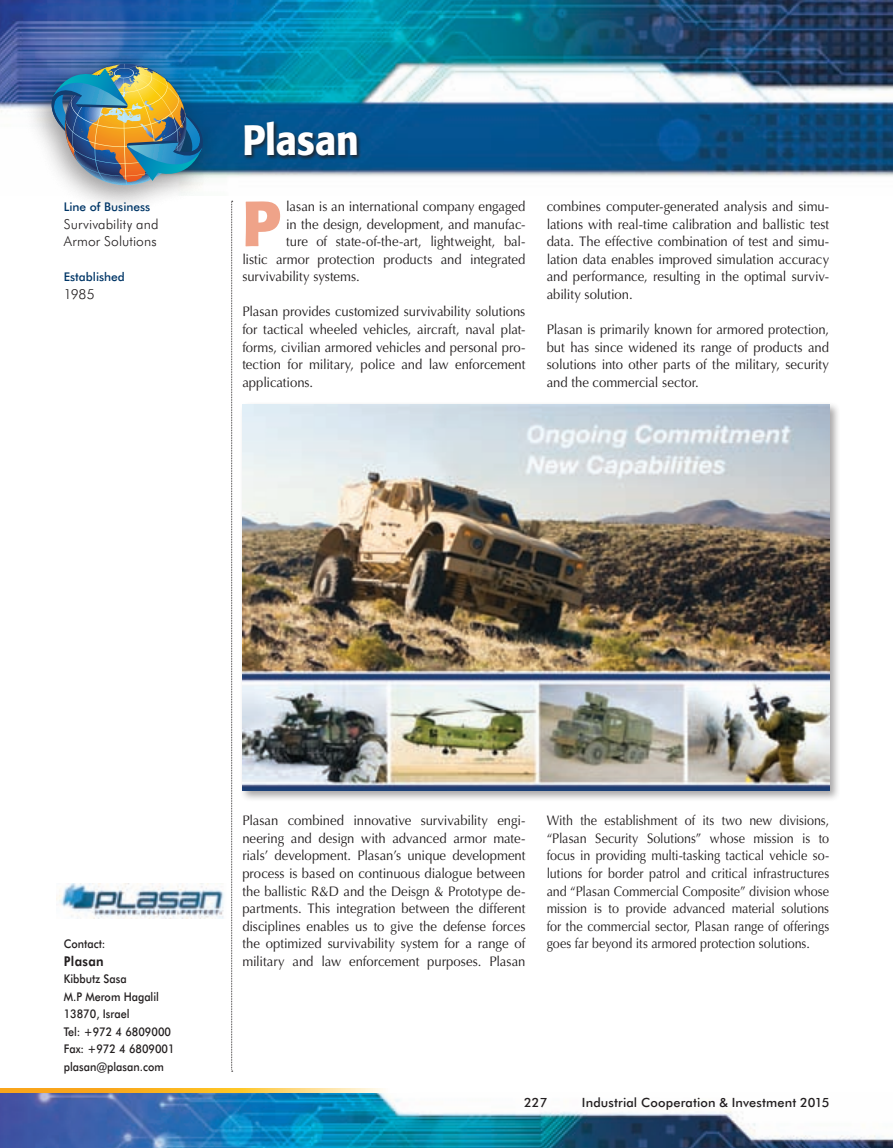
<style>
.page{position:relative;width:893px;height:1148px;background:#fff}
.page>*{position:absolute;margin:0;border:0;box-sizing:border-box;transform-origin:0 0}
.t1{font:700 63.15px "Formata";color:#efa389;scale:.95 1}
.t2{font:500 42px "Formata";letter-spacing:-.005em;color:#fff;scale:.9 1}
.t3{font:13.8px/17.5px "Optima";letter-spacing:-.005em;color:#231f20;text-align:justify;scale:.95 1}
.t4{font:13.8px/17.5px "Optima";letter-spacing:-.005em;color:#231f20;text-align:justify;scale:.91 1}
.t5{font:300 13.8px/17.5px "Futura BT";letter-spacing:.005em;color:#231f20}
.t6{font:800 13.5px "Futura BT";letter-spacing:.03em;color:#231f20;scale:.9 1}
.t7{font:500 12.75px "Futura BT";letter-spacing:.01em;color:#231f20}
.t8{font:500 12px/17.5px "Futura BT";color:#231f20;scale:.9 1}
.t9{font:500 12px "Futura BT";color:#003667}
</style>
<div class="page">
<img style="left:0;top:0;width:893px;height:178px">
<img style="left:0;top:1093px;width:893px;height:55px">
<svg style="left:231px;top:201px;width:2px;height:871px"></svg>
<div style="left:21px;top:45px;width:198px;height:169px;background:#231f20;opacity:.45"></div>
<img style="left:46px;top:64px;width:163px;height:123px">
<svg style="left:0;top:1089px;width:383px;height:4px;background:#fbc048"></svg>
<div style="left:239px;top:401px;width:601px;height:401px;background:#231f20;opacity:.4"></div>
<img style="left:242px;top:404px;width:587px;height:387px">
<img style="left:56px;top:883px;width:168px;height:35px">
<div style="left:242px;top:119px;width:119px;height:41px;background:#231f20;opacity:.75"></div>
<p class="t9" style="left:64px;top:200px;width:88px">Line of Business</p>
<p class="t5" style="left:64px;top:215px;width:96px">Survivability and<br>Armor Solutions</p>
<p class="t9" style="left:64px;top:270px;width:63px">Established</p>
<p class="t5" style="left:64px;top:285px;width:32px">1985</p>
<h2 class="t2" style="left:242px;top:115px;width:131px">Plasan</h2>
<h1 class="t1" style="left:242px;top:184px;width:42px">P</h1>
<p class="t3" style="left:286px;top:198px;width:253px">lasan is an international company engaged</p>
<p class="t3" style="left:286px;top:215px;width:253px">in the design, development, and manufac-</p>
<p class="t3" style="left:286px;top:233px;width:253px">ture of state-of-the-art, lightweight, bal-</p>
<p class="t3" style="left:242px;top:250px;width:299px">listic armor protection products and integrated</p>
<p class="t3" style="left:242px;top:268px;width:125px">survivability systems.</p>
<p class="t3" style="left:242px;top:303px;width:299px">Plasan provides customized survivability solutions for tactical wheeled vehicles, aircraft, naval plat&shy;forms, civilian armored vehicles and personal pro&shy;tection for military, police and law enforcement applications.</p>
<p class="t3" style="left:547px;top:198px;width:299px">combines computer-generated analysis and simu&shy;lations with real-time calibration and ballistic test data. The effective combination of test and simu&shy;lation data enables improved simulation accuracy and performance, resulting in the optimal surviv&shy;ability solution.</p>
<p class="t3" style="left:547px;top:321px;width:299px">Plasan is primarily known for armored protection, but has since widened its range of products and solutions into other parts of the military, security and the commercial sector.</p>
<p class="t8" style="left:64px;top:935px;width:48px">Contact:</p>
<p class="t6" style="left:64px;top:953px;width:46px">Plasan</p>
<p class="t8" style="left:64px;top:970px;width:125px">Kibbutz Sasa<br>M.P Merom Hagalil<br>13870, Israel<br>Tel: +972 4 6809000<br>Fax: +972 4 6809001 plasan@plasan.com</p>
<p class="t3" style="left:242px;top:812px;width:299px">Plasan combined innovative survivability engi&shy;neering and design with advanced armor mate&shy;rials’ development. Plasan’s unique development process is based on continuous dialogue between the ballistic R&amp;D and the Deisgn &amp; Prototype de&shy;partments. This integration between the different disciplines enables us to give the defense forces the optimized survivability system for a range of military and law enforcement purposes. Plasan</p>
<p class="t4" style="left:547px;top:812px;width:312px">With the establishment of its two new divisions, “Plasan Security Solutions” whose mission is to focus in providing multi-tasking tactical vehicle so&shy;lutions for border patrol and critical infrastructures and “Plasan Commercial Composite” division whose mission is to provide advanced material solutions for the commercial sector, Plasan range of offerings goes far beyond its armored protection solutions.</p>
<p class="t7" style="left:524px;top:1095px;width:25px">227</p>
<p class="t7" style="left:582px;top:1095px;width:249px">Industrial Cooperation &amp; Investment 2015</p>
</div>
